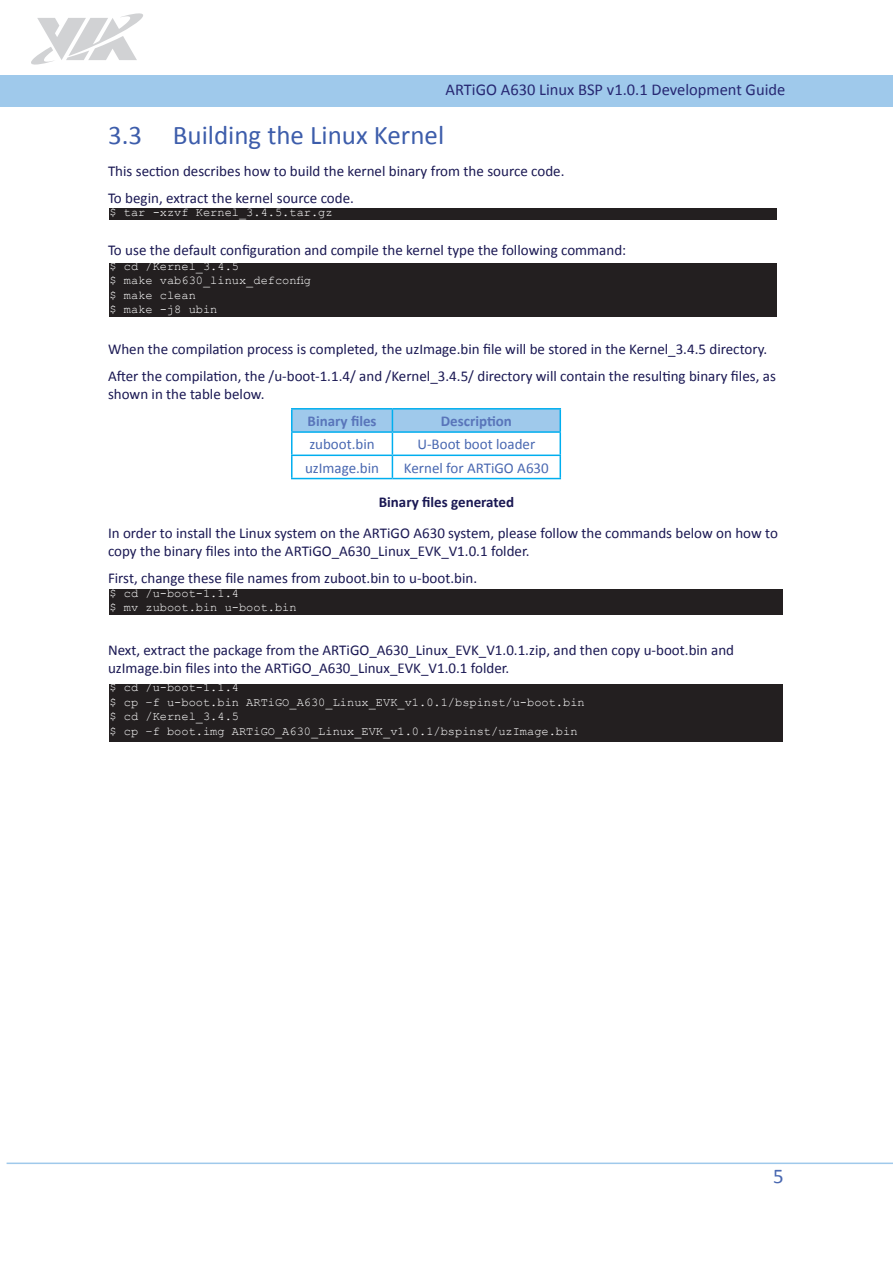
<style>
.page{position:relative;width:893px;height:1263px;background:#fff}
.page>*{position:absolute;margin:0;border:0;box-sizing:border-box;transform-origin:0 0}
.t1{font:27px "Calibri";color:#3d5dab}
.t2{font:21px "Calibri";color:#4968b1}
.t3{font:16.5px "Calibri";color:#272873}
.Body_Text{font:15px/18px "Calibri";color:#1a1853}
.Table_Text{font:15px "Calibri";color:#4968b1}
.Table_Heading{font:700 15px "Calibri";color:#5975ba}
.Body_Text-2{font:700 15px "Calibri";color:#1a1853}
.Code_text{font:12px "Courier New";color:#fff}
</style>
<div class="page">
<svg style="left:31px;top:13px;width:112px;height:52px"></svg>
<hr style="left:7px;top:1162px;width:886px;height:2px;background:#9fc9eb">
<div style="left:110px;top:209px;width:667px;height:11px;background:#231f20"></div>
<div style="left:110px;top:263px;width:667px;height:53px;background:#231f20"></div>
<hr style="left:291px;top:408px;width:101px;height:2px;background:#00aeef">
<hr style="left:392px;top:408px;width:169px;height:2px;background:#00aeef">
<svg style="left:291px;top:409px;width:270px;height:69px"></svg>
<hr style="left:291px;top:478px;width:101px;height:1px;background:#00aeef">
<hr style="left:392px;top:478px;width:169px;height:1px;background:#00aeef">
<div style="left:110px;top:590px;width:673px;height:25px;background:#231f20"></div>
<div style="left:110px;top:684px;width:673px;height:57px;background:#231f20"></div>
<p class="t3" style="left:446px;top:79px;width:341px">ARTiGO A630 Linux BSP v1.0.1 Development Guide</p>
<p class="t1" style="left:108px;top:118px;width:338px">3.3 Building the Linux Kernel</p>
<p class="Body_Text" style="left:108px;top:162px;width:458px">This section describes how to build the kernel binary from the source code.</p>
<p class="Body_Text" style="left:108px;top:189px;width:247px">To begin, extract the kernel source code.</p>
<p class="Body_Text" style="left:108px;top:241px;width:520px">To use the default configuration and compile the kernel type the following command:</p>
<p class="Code_text" style="left:110px;top:205px;width:225px">$ tar -xzvf Kernel_3.4.5.tar.gz</p>
<p class="Code_text" style="left:110px;top:259px;width:131px">$ cd /Kernel_3.4.5</p>
<p class="Code_text" style="left:110px;top:273px;width:203px">$ make vab630_linux_defconfig</p>
<p class="Code_text" style="left:110px;top:287px;width:88px">$ make clean</p>
<p class="Code_text" style="left:110px;top:302px;width:109px">$ make -j8 ubin</p>
<p class="Body_Text" style="left:108px;top:340px;width:661px">When the compilation process is completed, the uzImage.bin file will be stored in the Kernel_3.4.5 directory.</p>
<p class="Body_Text" style="left:108px;top:367px;width:669px">After the compilation, the /u-boot-1.1.4/ and /Kernel_3.4.5/ directory will contain the resulting binary files, as shown in the table below.</p>
<p class="Table_Heading" style="left:308px;top:411px;width:70px">Binary files</p>
<p class="Table_Heading" style="left:441px;top:411px;width:73px">Description</p>
<p class="Table_Text" style="left:309px;top:435px;width:67px">zuboot.bin</p>
<p class="Table_Text" style="left:417px;top:435px;width:119px">U-Boot boot loader</p>
<p class="Table_Text" style="left:305px;top:458px;width:76px">uzImage.bin</p>
<p class="Table_Text" style="left:404px;top:458px;width:146px">Kernel for ARTiGO A630</p>
<p class="Body_Text-2" style="left:379px;top:492px;width:137px">Binary files generated</p>
<p class="Body_Text" style="left:108px;top:524px;width:672px">In order to install the Linux system on the ARTiGO A630 system, please follow the commands below on how to copy the binary files into the ARTiGO_A630_Linux_EVK_V1.0.1 folder.</p>
<p class="Body_Text" style="left:108px;top:569px;width:371px">First, change these file names from zuboot.bin to u-boot.bin.</p>
<p class="Code_text" style="left:110px;top:586px;width:131px">$ cd /u-boot-1.1.4</p>
<p class="Code_text" style="left:110px;top:600px;width:189px">$ mv zuboot.bin u-boot.bin</p>
<p class="Body_Text" style="left:108px;top:641px;width:628px">Next, extract the package from the ARTiGO_A630_Linux_EVK_V1.0.1.zip, and then copy u-boot.bin and uzImage.bin files into the ARTiGO_A630_Linux_EVK_V1.0.1 folder.</p>
<p class="Code_text" style="left:110px;top:680px;width:131px">$ cd /u-boot-1.1.4</p>
<p class="Code_text" style="left:110px;top:695px;width:477px">$ cp –f u-boot.bin ARTiGO_A630_Linux_EVK_v1.0.1/bspinst/u-boot.bin</p>
<p class="Code_text" style="left:110px;top:709px;width:131px">$ cd /Kernel_3.4.5</p>
<p class="Code_text" style="left:110px;top:723px;width:469px">$ cp –f boot.img ARTiGO_A630_Linux_EVK_v1.0.1/bspinst/uzImage.bin</p>
<h2 class="t2" style="left:773px;top:1163px;width:12px">5</h2>
</div>
